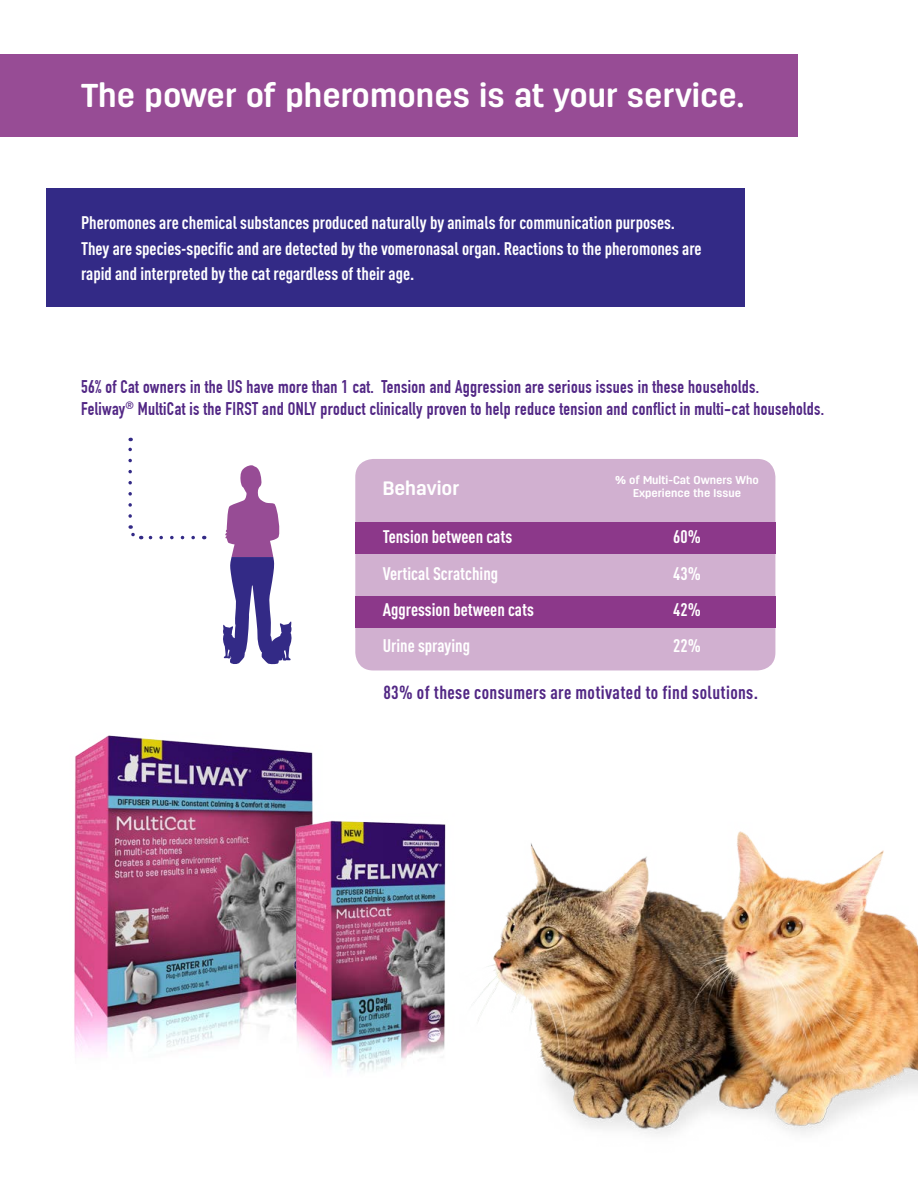
<style>
.page{position:relative;width:918px;height:1188px;background:#fff}
.page>*{position:absolute;margin:0;border:0;box-sizing:border-box;transform-origin:0 0}
.t1{font:700 33px "Antartida Rounded";color:#fff}
.t2{font:700 19.35px "Antartida Rounded";color:#fff}
.t3{font:700 18.75px "DIN Cond";letter-spacing:.02em;color:#522785}
.t4{font:700 18px/36.3px "DIN Cond";color:#fff}
.t5{font:700 18px/22.5px "DIN Condensed";letter-spacing:.02em;color:#522785}
.t6{font:700 11.4px/13.6px "Antartida Rounded";color:#fff;text-align:center}
</style>
<div class="page">
<img style="left:74px;top:735px;width:239px;height:319px">
<img style="left:131px;top:791px;width:315px;height:281px">
<img style="left:473px;top:831px;width:445px;height:304px">
<div style="left:46px;top:188px;width:698px;height:119px;background:#332a86"></div>
<div style="left:0;top:54px;width:797px;height:82px;background:#974c95"></div>
<div style="left:355px;top:459px;width:420px;height:211px;background:#d1b0d0;border-radius:18px"></div>
<div style="left:355px;top:523px;width:420px;height:31px;background:#8c388a"></div>
<div style="left:355px;top:596px;width:420px;height:31px;background:#8c388a"></div>
<svg style="left:128px;top:525px;width:65px;height:15px"></svg>
<svg style="left:128px;top:438px;width:4px;height:78px"></svg>
<svg style="left:223px;top:465px;width:69px;height:200px"></svg>
<h1 class="t1" style="left:81px;top:77px;width:665px">The power of pheromones is at your service.</h1>
<p class="t4" style="left:81px;top:209px;width:622px;line-height:25.5px">Pheromones are chemical substances produced naturally by animals for communication purposes.<br>They are species-specific and are detected by the vomeronasal organ. Reactions to the pheromones are rapid and interpreted by the cat regardless of their age.</p>
<p class="t5" style="left:81px;top:375px;width:745px">56% of Cat owners in the US have more than 1 cat. Tension and Aggression are serious issues in these households.<br>Feliway<sup>®</sup> MultiCat is the FIRST and ONLY product clinically proven to help reduce tension and conflict in multi-cat households.</p>
<p class="t2" style="left:383px;top:477px;width:78px">Behavior</p>
<p class="t4" style="left:383px;top:518px;width:153px">Tension between cats<br>Vertical Scratching<br>Aggression between cats<br>Urine spraying</p>
<p class="t6" style="left:615px;top:473px;width:145px">% of Multi-Cat Owners Who<br>Experience the Issue</p>
<p class="t4" style="left:673px;top:518px;width:29px;text-align:justify">60% 43% 42% 22%</p>
<p class="t3" style="left:383px;top:681px;width:376px">83% of these consumers are motivated to find solutions.</p>
</div>
